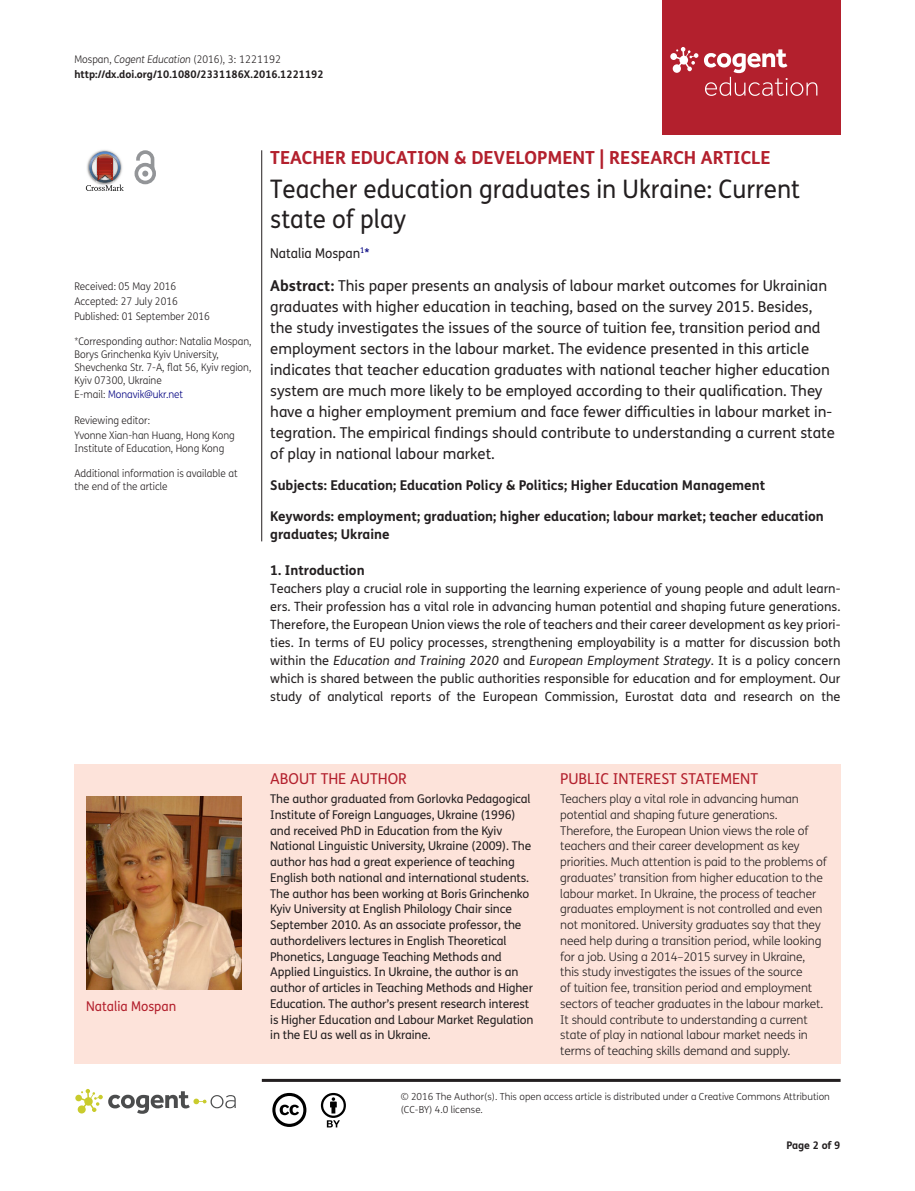
<style>
.page{position:relative;width:915px;height:1191px;background:#fff}
.page>*{position:absolute;margin:0;border:0;box-sizing:border-box;transform-origin:0 0}
.t1{font:25.5px/30px "FS Me Pro";color:#231f20;scale:.95 1}
.t2{font:700 18px "FS Me Pro";color:#b3202d}
.t3{font:15px/21px "FS Me Pro";color:#231f20}
.t4{font:15px "FS Me Pro";color:#b3202d}
.t5{font:700 13.5px/18px "FS Me Pro";color:#231f20}
.t6{font:13.5px "FS Me Pro";color:#231f20;scale:.95 1}
.t7{font:13.5px "FS Me Pro";color:#b3202d;scale:.95 1}
.t8{font:12.75px/18px "FS Me Pro";color:#231f20;text-align:justify}
.t9{font:300 12px/15.8px "FS Me Pro";letter-spacing:-.01em;color:#231f20}
.t10{font:12px/15.8px "FS Me Pro";letter-spacing:-.01em;color:#231f20}
.t11{font:300 10.5px/12.8px "FS Me Pro";color:#231f20;scale:.95 1}
.t12{font:700 10.5px/15px "FS Me Pro";color:#231f20}
.t13{font:300 10.5px "FS Me Pro";color:#000080;scale:.95 1}
.t14{font:300 9.75px/12.8px "FS Me Pro";color:#231f20}
.s1{font-weight:300}
.s2{font-weight:300;font-style:italic}
.s3{color:#231f20}
.s4{color:#000080}
.s5{font-weight:700}
.s6{font-style:italic}
</style>
<div class="page">
<div style="left:661px;top:0;width:179px;height:134px;background:#b3202d"></div>
<svg style="left:670px;top:47px;width:147px;height:49px"></svg>
<div style="left:74px;top:764px;width:766px;height:299px;background:#fde3da"></div>
<svg style="left:86px;top:151px;width:38px;height:40px"></svg>
<svg style="left:134px;top:150px;width:22px;height:34px"></svg>
<hr style="left:261px;top:150px;width:1px;height:391px;background:#231f20">
<hr style="left:262px;top:1078px;width:578px;height:3px;background:#231f20">
<svg style="left:75px;top:1089px;width:161px;height:24px"></svg>
<svg style="left:272px;top:1093px;width:34px;height:34px"></svg>
<svg style="left:321px;top:1093px;width:25px;height:34px"></svg>
<img style="left:86px;top:796px;width:155px;height:193px">
<p class="t12" style="left:74px;top:51px;width:251px"><span class="s1">Mospan,</span> <span class="s2">Cogent Education</span> <span class="s1">(2016), 3: 1221192 </span>http://dx.doi.org/10.1080/2331186X.2016.1221192</p>
<p class="t11" style="left:74px;top:279px;width:144px;line-height:14.9px">Received: 05 May 2016<br>Accepted: 27 July 2016<br>Published: 01 September 2016</p>
<p class="t11" style="left:74px;top:335px;width:188px">*Corresponding author: Natalia Mospan, Borys Grinchenka Kyiv University, Shevchenka Str. 7-A, flat 56, Kyiv region, Kyiv 07300, Ukraine</p>
<p class="t13" style="left:74px;top:387px;width:116px"><span class="s3">E-mail:</span> Monavik@ukr.net</p>
<p class="t11" style="left:74px;top:412px;width:170px;line-height:14.9px">Reviewing editor:<br>Yvonne Xian-han Huang, Hong Kong</p>
<p class="t11" style="left:74px;top:441px;width:159px">Institute of Education, Hong Kong</p>
<p class="t11" style="left:74px;top:467px;width:173px">Additional information is available at the end of the article</p>
<h2 class="t2" style="left:270px;top:143px;width:502px">TEACHER EDUCATION &amp; DEVELOPMENT | RESEARCH ARTICLE</h2>
<h1 class="t1" style="left:270px;top:174px;width:559px">Teacher education graduates in Ukraine: Current state of play</h1>
<p class="t6" style="left:270px;top:243px;width:106px">Natalia Mospan<sup>1</sup><span class="s4">*</span></p>
<p class="t3" style="left:270px;top:275px;width:566px"><span class="s5">Abstract:</span> This paper presents an analysis of labour market outcomes for Ukrainian graduates with higher education in teaching, based on the survey 2015. Besides, the study investigates the issues of the source of tuition fee, transition period and employment sectors in the labour market. The evidence presented in this article indicates that teacher education graduates with national teacher higher education system are much more likely to be employed according to their qualification. They have a higher employment premium and face fewer difficulties in labour market in&shy;tegration. The empirical findings should contribute to understanding a current state of play in national labour market.</p>
<p class="t5" style="left:270px;top:476px;width:496px">Subjects: Education; Education Policy &amp; Politics; Higher Education Management</p>
<p class="t5" style="left:270px;top:506px;width:555px">Keywords: employment; graduation; higher education; labour market; teacher education graduates; Ukraine</p>
<p class="t5" style="left:270px;top:560px;width:96px">1. Introduction</p>
<p class="t8" style="left:270px;top:579px;width:571px">Teachers play a crucial role in supporting the learning experience of young people and adult learn&shy;ers. Their profession has a vital role in advancing human potential and shaping future generations.<br>Therefore, the European Union views the role of teachers and their career development as key priori&shy;ties. In terms of EU policy processes, strengthening employability is a matter for discussion both within the <span class="s6">Education and Training 2020</span> and <span class="s6">European Employment Strategy</span>. It is a policy concern which is shared between the public authorities responsible for education and for employment. Our study of analytical reports of the European Commission, Eurostat data and research on the</p>
<p class="t7" style="left:86px;top:996px;width:96px">Natalia Mospan</p>
<p class="t4" style="left:270px;top:768px;width:138px">ABOUT THE AUTHOR</p>
<p class="t10" style="left:270px;top:790px;width:265px">The author graduated from Gorlovka Pedagogical Institute of Foreign Languages, Ukraine (1996) and received PhD in Education from the Kyiv National Linguistic University, Ukraine (2009). The author has had a great experience of teaching English both national and international students.<br>The author has been working at Boris Grinchenko Kyiv University at English Philology Chair since September 2010. As an associate professor, the authordelivers lectures in English Theoretical Phonetics, Language Teaching Methods and Applied Linguistics. In Ukraine, the author is an author of articles in Teaching Methods and Higher Education. The author’s present research interest is Higher Education and Labour Market Regulation in the EU as well as in Ukraine.</p>
<p class="t4" style="left:560px;top:768px;width:199px">PUBLIC INTEREST STATEMENT</p>
<p class="t9" style="left:560px;top:790px;width:268px">Teachers play a vital role in advancing human potential and shaping future generations.<br>Therefore, the European Union views the role of teachers and their career development as key priorities. Much attention is paid to the problems of graduates’ transition from higher education to the labour market. In Ukraine, the process of teacher graduates employment is not controlled and even not monitored. University graduates say that they need help during a transition period, while looking for a job. Using a 2014–2015 survey in Ukraine, this study investigates the issues of the source<br>of tuition fee, transition period and employment sectors of teacher graduates in the labour market.<br>It should contribute to understanding a current state of play in national labour market needs in terms of teaching skills demand and supply.</p>
<p class="t14" style="left:400px;top:1090px;width:430px">© 2016 The Author(s). This open access article is distributed under a Creative Commons Attribution (CC-BY) 4.0 license.</p>
<p class="t12" style="left:786px;top:1137px;width:56px">Page 2 of 9</p>
</div>
